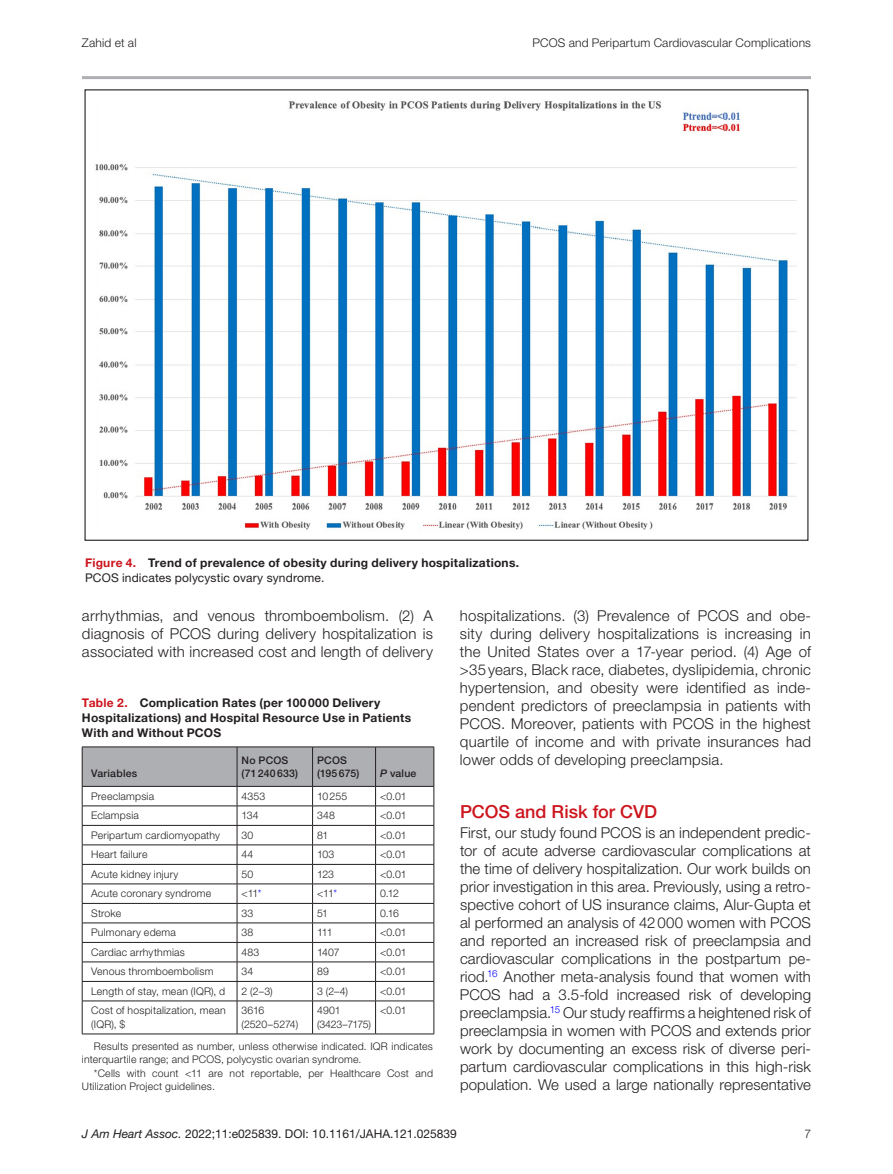
<style>
.page{position:relative;width:893px;height:1174px;background:#fff}
.page>*{position:absolute;margin:0;border:0;box-sizing:border-box;transform-origin:0 0}
.t1{font:500 18px "Helvetica Neue LT Std";color:#cd151d}
.t2{font:300 15px/18px "Helvetica Neue LT Std";letter-spacing:.015em;color:#231f20;text-align:justify}
.t3{font:700 12px/15px "Helvetica Neue LT Std";letter-spacing:.02em;color:#231f20}
.t4{font:12px "Helvetica Neue LT Std";color:#231f20}
.t5{font:300 12px "Helvetica Neue LT Std";letter-spacing:.015em;color:#231f20}
.t6{font:300 10.5px/13.5px "Helvetica Neue LT Std";letter-spacing:.02em;color:#231f20}
.t7{font:500 10.5px/13.5px "Helvetica Neue LT Std";letter-spacing:.02em;color:#231f20}
.t8{font:300 10.5px/13.5px "Helvetica Neue LT Std";letter-spacing:-.01em;color:#231f20}
.t9{font:300 10.5px/13.5px "Helvetica Neue LT Std";letter-spacing:-.02em;color:#231f20}
.s1{color:#cd151d}
.s2{font-weight:400}
.s3{font-style:italic}
.s4{color:#00f}
</style>
<div class="page">
<img style="left:95px;top:101px;width:702px;height:429px">
<hr style="left:82px;top:76px;width:729px;height:3px;background:#aeafb3">
<hr style="left:82px;top:746px;width:155px;height:1px;background:#231f20">
<hr style="left:237px;top:746px;width:76px;height:1px;background:#231f20">
<hr style="left:313px;top:746px;width:63px;height:1px;background:#231f20">
<hr style="left:376px;top:746px;width:58px;height:1px;background:#231f20">
<svg style="left:82px;top:747px;width:353px;height:253px"></svg>
<hr style="left:82px;top:1000px;width:155px;height:1px;background:#231f20">
<hr style="left:82px;top:1001px;width:1px;height:32px;background:#231f20">
<hr style="left:82px;top:1033px;width:155px;height:1px;background:#231f20">
<hr style="left:237px;top:1000px;width:76px;height:1px;background:#231f20">
<hr style="left:237px;top:1001px;width:1px;height:32px;background:#231f20">
<hr style="left:237px;top:1033px;width:76px;height:1px;background:#231f20">
<hr style="left:313px;top:1000px;width:63px;height:1px;background:#231f20">
<hr style="left:312px;top:1001px;width:1px;height:32px;background:#231f20">
<hr style="left:313px;top:1033px;width:63px;height:1px;background:#231f20">
<hr style="left:376px;top:1000px;width:58px;height:1px;background:#231f20">
<hr style="left:375px;top:1001px;width:1px;height:32px;background:#231f20">
<hr style="left:434px;top:1001px;width:1px;height:32px;background:#231f20">
<hr style="left:376px;top:1033px;width:58px;height:1px;background:#231f20">
<p class="t5" style="left:82px;top:35px;width:56px">Zahid et al</p>
<p class="t5" style="left:532px;top:35px;width:280px">PCOS and Peripartum Cardiovascular Complications</p>
<p class="t3" style="left:85px;top:555px;width:436px"><span class="s1">Figure 4.</span> Trend of prevalence of obesity during delivery hospitalizations.<br><span class="s2">PCOS indicates polycystic ovary syndrome.</span></p>
<p class="t2" style="left:82px;top:606px;width:353px">arrhythmias, and venous thromboembolism. (2) A diagnosis of PCOS during delivery hospitalization is associated with increased cost and length of delivery</p>
<p class="t2" style="left:460px;top:606px;width:353px">hospitalizations. (3) Prevalence of PCOS and obe&shy;sity during delivery hospitalizations is increasing in the United States over a 17-year period. (4) Age of &gt;35 years, Black race, diabetes, dyslipidemia, chronic hypertension, and obesity were identified as inde&shy;pendent predictors of preeclampsia in patients with PCOS. Moreover, patients with PCOS in the highest quartile of income and with private insurances had lower odds of developing preeclampsia.</p>
<p class="t1" style="left:460px;top:801px;width:199px">PCOS and Risk for CVD</p>
<p class="t2" style="left:460px;top:823px;width:353px">First, our study found PCOS is an independent predic&shy;tor of acute adverse cardiovascular complications at the time of delivery hospitalization. Our work builds on prior investigation in this area. Previously, using a retro&shy;spective cohort of US insurance claims, Alur-Gupta et al performed an analysis of 42000 women with PCOS and reported an increased risk of preeclampsia and cardiovascular complications in the postpartum pe&shy;riod.<sup>16</sup> Another meta-analysis found that women with PCOS had a 3.5-fold increased risk of developing preeclampsia.<sup>15</sup> Our study reaffirms a heightened risk of preeclampsia in women with PCOS and extends prior work by documenting an excess risk of diverse peri&shy;partum cardiovascular complications in this high-risk population. We used a large nationally representative</p>
<p class="t3" style="left:82px;top:695px;width:331px"><span class="s1">Table 2.</span> Complication Rates (per 100000 Delivery<br>Hospitalizations) and Hospital Resource Use in Patients<br>With and Without PCOS</p>
<p class="t7" style="left:91px;top:766px;width:48px">Variables</p>
<p class="t7" style="left:242px;top:753px;width:58px">No PCOS (71240633)</p>
<p class="t7" style="left:317px;top:753px;width:44px">PCOS (195675)</p>
<p class="t7" style="left:380px;top:766px;width:38px"><span class="s3">P</span> value</p>
<p class="t6" style="left:91px;top:789px;width:65px">Preeclampsia</p>
<p class="t6" style="left:242px;top:789px;width:25px">4353</p>
<p class="t6" style="left:317px;top:789px;width:32px">10255</p>
<p class="t6" style="left:380px;top:789px;width:28px">&lt;0.01</p>
<p class="t6" style="left:91px;top:808px;width:49px">Eclampsia</p>
<p class="t6" style="left:242px;top:808px;width:19px">134</p>
<p class="t6" style="left:317px;top:808px;width:19px">348</p>
<p class="t6" style="left:380px;top:808px;width:28px">&lt;0.01</p>
<p class="t6" style="left:91px;top:828px;width:130px">Peripartum cardiomyopathy</p>
<p class="t6" style="left:242px;top:828px;width:13px">30</p>
<p class="t6" style="left:317px;top:828px;width:13px">81</p>
<p class="t6" style="left:380px;top:828px;width:28px">&lt;0.01</p>
<p class="t6" style="left:91px;top:847px;width:58px">Heart failure</p>
<p class="t6" style="left:242px;top:847px;width:13px">44</p>
<p class="t6" style="left:317px;top:847px;width:19px">103</p>
<p class="t6" style="left:380px;top:847px;width:28px">&lt;0.01</p>
<p class="t6" style="left:91px;top:867px;width:89px">Acute kidney injury</p>
<p class="t6" style="left:242px;top:867px;width:13px">50</p>
<p class="t6" style="left:317px;top:867px;width:18px">123</p>
<p class="t6" style="left:380px;top:867px;width:28px">&lt;0.01</p>
<p class="t6" style="left:91px;top:886px;width:122px">Acute coronary syndrome</p>
<p class="t6" style="left:242px;top:886px;width:22px">&lt;11<span class="s4">*</span></p>
<p class="t6" style="left:317px;top:886px;width:22px">&lt;11<span class="s4">*</span></p>
<p class="t6" style="left:380px;top:886px;width:20px">0.12</p>
<p class="t6" style="left:91px;top:906px;width:32px">Stroke</p>
<p class="t6" style="left:242px;top:906px;width:13px">33</p>
<p class="t6" style="left:317px;top:906px;width:13px">51</p>
<p class="t6" style="left:380px;top:906px;width:21px">0.16</p>
<p class="t6" style="left:91px;top:925px;width:86px">Pulmonary edema</p>
<p class="t6" style="left:242px;top:925px;width:13px">38</p>
<p class="t6" style="left:317px;top:925px;width:17px">111</p>
<p class="t6" style="left:380px;top:925px;width:28px">&lt;0.01</p>
<p class="t6" style="left:91px;top:945px;width:95px">Cardiac arrhythmias</p>
<p class="t6" style="left:242px;top:945px;width:19px">483</p>
<p class="t6" style="left:317px;top:945px;width:24px">1407</p>
<p class="t6" style="left:380px;top:945px;width:28px">&lt;0.01</p>
<p class="t6" style="left:91px;top:964px;width:124px">Venous thromboembolism</p>
<p class="t6" style="left:242px;top:964px;width:13px">34</p>
<p class="t6" style="left:317px;top:964px;width:13px">89</p>
<p class="t6" style="left:380px;top:964px;width:28px">&lt;0.01</p>
<p class="t6" style="left:91px;top:984px;width:136px">Length of stay, mean (IQR), d</p>
<p class="t6" style="left:242px;top:984px;width:33px">2 (2–3)</p>
<p class="t6" style="left:317px;top:984px;width:33px">3 (2–4)</p>
<p class="t6" style="left:380px;top:984px;width:28px">&lt;0.01</p>
<p class="t6" style="left:91px;top:1003px;width:136px">Cost of hospitalization, mean (IQR), $</p>
<p class="t8" style="left:242px;top:1003px;width:58px">3616 (2520–5274)</p>
<p class="t9" style="left:317px;top:1003px;width:55px">4901 (3423–7175)</p>
<p class="t6" style="left:380px;top:1003px;width:28px">&lt;0.01</p>
<p class="t6" style="left:82px;top:1039px;width:352px;text-indent:12px">Results presented as number, unless otherwise indicated. IQR indicates interquartile range; and PCOS, polycystic ovarian syndrome.</p>
<p class="t6" style="left:82px;top:1066px;width:353px;text-indent:12px">*Cells with count &lt;11 are not reportable, per Healthcare Cost and<br>Utilization Project guidelines.</p>
<p class="t4" style="left:82px;top:1126px;width:376px"><span class="s3">J Am Heart Assoc.</span> 2022;11:e025839. DOI: 10.1161/JAHA.121.025839</p>
<p class="t5" style="left:804px;top:1126px;width:8px">7</p>
</div>
